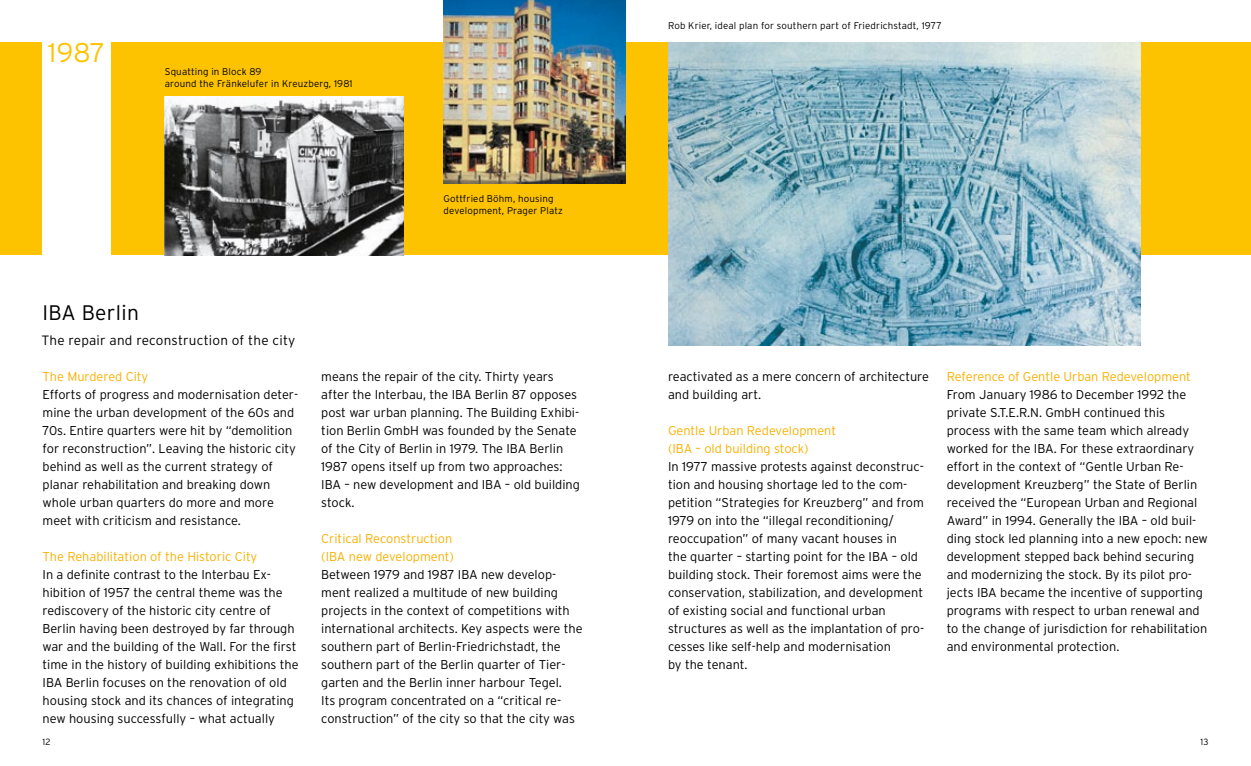
<style>
.page{position:relative;width:1251px;height:766px;background:#fff}
.page>*{position:absolute;margin:0;border:0;box-sizing:border-box;transform-origin:0 0}
.t1{font:300 27px "Interstate";color:#fdc300}
.t2{font:300 21px "Interstate";letter-spacing:.015em;color:#000}
.t3{font:300 13.5px "Interstate";letter-spacing:.015em;color:#000}
.t4{font:300 12.75px/18px "Interstate";color:#000}
.t5{font:300 12.75px/18px "Interstate";color:#f9b000}
.t6{font:300 9.75px/12px "Interstate";letter-spacing:.015em;color:#000}
.t7{font:300 9px "Interstate";color:#000}
</style>
<div class="page">
<div style="left:0;top:43px;width:1250px;height:212px;background:#fdc300"></div>
<img style="left:668px;top:43px;width:472px;height:302px">
<img style="left:165px;top:96px;width:239px;height:159px">
<img style="left:443px;top:0;width:182px;height:183px">
<div style="left:43px;top:39px;width:68px;height:220px;background:#fff"></div>
<h1 class="t1" style="left:48px;top:38px;width:59px">1987</h1>
<p class="t6" style="left:165px;top:65px;width:189px">Squatting in Block 89<br>around the Fränkelufer in Kreuzberg, 1981</p>
<p class="t6" style="left:443px;top:192px;width:121px">Gottfried Böhm, housing development, Prager Platz</p>
<h2 class="t2" style="left:43px;top:300px;width:98px">IBA Berlin</h2>
<p class="t3" style="left:41px;top:332px;width:255px">The repair and reconstruction of the city</p>
<p class="t5" style="left:43px;top:367px;width:107px">The Murdered City</p>
<p class="t4" style="left:43px;top:385px;width:257px">Efforts of progress and modernisation deter&shy;mine the urban development of the 60s and 70s. Entire quarters were hit by “demolition for reconstruction”. Leaving the historic city behind as well as the current strategy of planar rehabilitation and breaking down whole urban quarters do more and more meet with criticism and resistance.</p>
<p class="t5" style="left:43px;top:547px;width:216px">The Rehabilitation of the Historic City</p>
<p class="t4" style="left:43px;top:565px;width:257px">In a definite contrast to the Interbau Ex&shy;hibition of 1957 the central theme was the rediscovery of the historic city centre of Berlin having been destroyed by far through war and the building of the Wall. For the first time in the history of building exhibitions the IBA Berlin focuses on the renovation of old housing stock and its chances of integrating new housing successfully – what actually</p>
<p class="t4" style="left:321px;top:367px;width:260px">means the repair of the city. Thirty years after the Interbau, the IBA Berlin 87 opposes post war urban planning. The Building Exhibi&shy;tion Berlin GmbH was founded by the Senate of the City of Berlin in 1979. The IBA Berlin 1987 opens itself up from two approaches:<br>IBA – new development and IBA – old building stock.</p>
<p class="t5" style="left:321px;top:529px;width:134px">Critical Reconstruction (IBA new development)</p>
<p class="t4" style="left:321px;top:565px;width:263px">Between 1979 and 1987 IBA new develop&shy;ment realized a multitude of new building projects in the context of competitions with international architects. Key aspects were the southern part of Berlin-Friedrichstadt, the southern part of the Berlin quarter of Tier&shy;garten and the Berlin inner harbour Tegel.<br>Its program concentrated on a “critical re&shy;construction” of the city so that the city was</p>
<p class="t6" style="left:668px;top:20px;width:275px">Rob Krier, ideal plan for southern part of Friedrichstadt, 1977</p>
<p class="t4" style="left:668px;top:367px;width:262px">reactivated as a mere concern of architecture and building art.</p>
<p class="t5" style="left:668px;top:421px;width:169px">Gentle Urban Redevelopment (IBA – old building stock)</p>
<p class="t4" style="left:668px;top:457px;width:257px">In 1977 massive protests against deconstruc&shy;tion and housing shortage led to the com&shy;petition “Strategies for Kreuzberg” and from 1979 on into the “illegal reconditioning/ reoccupation” of many vacant houses in<br>the quarter – starting point for the IBA – old building stock. Their foremost aims were the conservation, stabilization, and development of existing social and functional urban structures as well as the implantation of pro&shy;cesses like self-help and modernisation<br>by the tenant.</p>
<p class="t5" style="left:946px;top:367px;width:246px">Reference of Gentle Urban Redevelopment</p>
<p class="t4" style="left:946px;top:385px;width:263px">From January 1986 to December 1992 the private S.T.E.R.N. GmbH continued this process with the same team which already worked for the IBA. For these extraordinary effort in the context of “Gentle Urban Re&shy;development Kreuzberg” the State of Berlin received the “European Urban and Regional Award” in 1994. Generally the IBA – old buil&shy;ding stock led planning into a new epoch: new development stepped back behind securing and modernizing the stock. By its pilot pro&shy;jects IBA became the incentive of supporting programs with respect to urban renewal and to the change of jurisdiction for rehabilitation and environmental protection.</p>
<p class="t7" style="left:43px;top:736px;width:9px">12</p>
<p class="t7" style="left:1200px;top:736px;width:9px">13</p>
</div>
